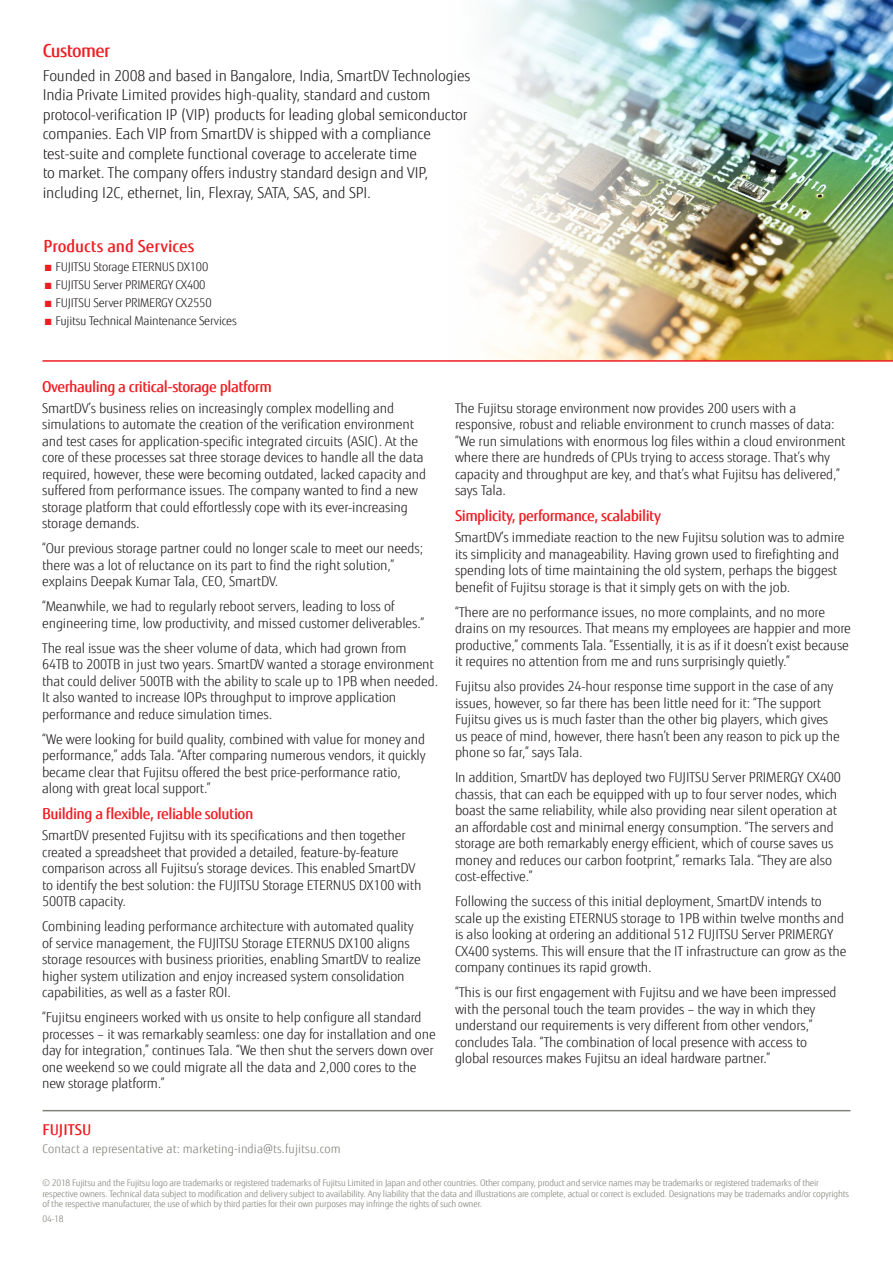
<style>
.page{position:relative;width:893px;height:1263px;background:#fff}
.page>*{position:absolute;margin:0;border:0;box-sizing:border-box;transform-origin:0 0}
.t1{font:500 18px "Fujitsu Sans";letter-spacing:-.03em;color:#ee1d23}
.Bullet{font:500 16.5px "Fujitsu Sans";color:#ee1d23}
.t2{font:300 15px/19.5px "Fujitsu Sans";letter-spacing:-.01em;color:#231f20}
.intro{font:500 15px "Fujitsu Sans";letter-spacing:-.03em;color:#ee1d23}
.intro-2{font:500 15px "Fujitsu Sans";color:#ee1d23}
.t3{font:300 13.5px/16.5px "Fujitsu Sans";letter-spacing:-.01em;color:#231f20}
.Bullet-2{font:300 12px "Fujitsu Sans";letter-spacing:-.02em;color:#231f20}
.intro-3{font:300 12px "Fujitsu Sans";letter-spacing:.005em;color:#818178}
.intro-4{font:300 9px/10.5px "Fujitsu Sans";letter-spacing:-.02em;color:#818178}
.s1{color:#ee1d23}
</style>
<div class="page">
<img style="left:753px;top:0;width:140px;height:360px">
<img style="left:487px;top:0;width:266px;height:360px">
<hr style="left:43px;top:360px;width:850px;height:2px;background:#ee1d23">
<hr style="left:43px;top:1110px;width:807px;height:1px;background:#818178">
<p class="t1" style="left:43px;top:39px;width:69px">Customer</p>
<p class="t2" style="left:43px;top:66px;width:429px">Founded in 2008 and based in Bangalore, India, SmartDV Technologies India Private Limited provides high-quality, standard and custom protocol-verification IP (VIP) products for leading global semiconductor companies. Each VIP from SmartDV is shipped with a compliance test-suite and complete functional coverage to accelerate time<br>to market. The company offers industry standard design and VIP, including I2C, ethernet, lin, Flexray, SATA, SAS, and SPI.</p>
<p class="Bullet" style="left:44px;top:236px;width:152px">Products and Services</p>
<p class="Bullet-2" style="left:44px;top:260px;width:166px"><span class="s1">■</span> FUJITSU Storage ETERNUS DX100</p>
<p class="Bullet-2" style="left:44px;top:278px;width:164px"><span class="s1">■</span> FUJITSU Server PRIMERGY CX400</p>
<p class="Bullet-2" style="left:44px;top:296px;width:170px"><span class="s1">■</span> FUJITSU Server PRIMERGY CX2550</p>
<p class="Bullet-2" style="left:44px;top:314px;width:195px"><span class="s1">■</span> Fujitsu Technical Maintenance Services</p>
<p class="intro" style="left:42px;top:377px;width:231px">Overhauling a critical-storage platform</p>
<p class="t3" style="left:42px;top:400px;width:386px">SmartDV’s business relies on increasingly complex modelling and simulations to automate the creation of the verification environment and test cases for application-specific integrated circuits (ASIC). At the core of these processes sat three storage devices to handle all the data required, however, these were becoming outdated, lacked capacity and suffered from performance issues. The company wanted to find a new storage platform that could effortlessly cope with its ever-increasing storage demands.</p>
<p class="t3" style="left:42px;top:540px;width:383px">“Our previous storage partner could no longer scale to meet our needs; there was a lot of reluctance on its part to find the right solution,” explains Deepak Kumar Tala, CEO, SmartDV.</p>
<p class="t3" style="left:42px;top:598px;width:384px">“Meanwhile, we had to regularly reboot servers, leading to loss of engineering time, low productivity, and missed customer deliverables.”</p>
<p class="t3" style="left:42px;top:640px;width:398px">The real issue was the sheer volume of data, which had grown from<br>64TB to 200TB in just two years. SmartDV wanted a storage environment that could deliver 500TB with the ability to scale up to 1PB when needed.<br>It also wanted to increase IOPs throughput to improve application performance and reduce simulation times.</p>
<p class="t3" style="left:42px;top:731px;width:385px">“We were looking for build quality, combined with value for money and performance,” adds Tala. “After comparing numerous vendors, it quickly became clear that Fujitsu offered the best price-performance ratio, along with great local support.”</p>
<p class="intro" style="left:42px;top:804px;width:213px">Building a flexible, reliable solution</p>
<p class="t3" style="left:42px;top:827px;width:381px">SmartDV presented Fujitsu with its specifications and then together created a spreadsheet that provided a detailed, feature-by-feature comparison across all Fujitsu’s storage devices. This enabled SmartDV to identify the best solution: the FUJITSU Storage ETERNUS DX100 with 500TB capacity.</p>
<p class="t3" style="left:42px;top:918px;width:380px">Combining leading performance architecture with automated quality of service management, the FUJITSU Storage ETERNUS DX100 aligns storage resources with business priorities, enabling SmartDV to realize higher system utilization and enjoy increased system consolidation capabilities, as well as a faster ROI.</p>
<p class="t3" style="left:42px;top:1009px;width:395px">“Fujitsu engineers worked with us onsite to help configure all standard processes – it was remarkably seamless: one day for installation and one day for integration,” continues Tala. “We then shut the servers down over one weekend so we could migrate all the data and 2,000 cores to the new storage platform.”</p>
<p class="intro-2" style="left:43px;top:1120px;width:50px">FUJITSU</p>
<p class="intro-3" style="left:43px;top:1141px;width:300px">Contact a representative at: marketing-india@ts.fujitsu.com</p>
<p class="t3" style="left:455px;top:400px;width:392px">The Fujitsu storage environment now provides 200 users with a responsive, robust and reliable environment to crunch masses of data: “We run simulations with enormous log files within a cloud environment where there are hundreds of CPUs trying to access storage. That’s why capacity and throughput are key, and that’s what Fujitsu has delivered,” says Tala.</p>
<p class="intro" style="left:455px;top:506px;width:208px">Simplicity, performance, scalability</p>
<p class="t3" style="left:455px;top:529px;width:391px">SmartDV’s immediate reaction to the new Fujitsu solution was to admire its simplicity and manageability. Having grown used to firefighting and spending lots of time maintaining the old system, perhaps the biggest benefit of Fujitsu storage is that it simply gets on with the job.</p>
<p class="t3" style="left:455px;top:604px;width:397px">“There are no performance issues, no more complaints, and no more drains on my resources. That means my employees are happier and more productive,” comments Tala. “Essentially, it is as if it doesn’t exist because it requires no attention from me and runs surprisingly quietly.”</p>
<p class="t3" style="left:455px;top:678px;width:386px">Fujitsu also provides 24-hour response time support in the case of any issues, however, so far there has been little need for it: “The support Fujitsu gives us is much faster than the other big players, which gives us peace of mind, however, there hasn’t been any reason to pick up the phone so far,” says Tala.</p>
<p class="t3" style="left:455px;top:769px;width:388px">In addition, SmartDV has deployed two FUJITSU Server PRIMERGY CX400 chassis, that can each be equipped with up to four server nodes, which boast the same reliability, while also providing near silent operation at an affordable cost and minimal energy consumption. “The servers and storage are both remarkably energy efficient, which of course saves us money and reduces our carbon footprint,” remarks Tala. “They are also cost-effective.”</p>
<p class="t3" style="left:455px;top:893px;width:393px">Following the success of this initial deployment, SmartDV intends to scale up the existing ETERNUS storage to 1PB within twelve months and is also looking at ordering an additional 512 FUJITSU Server PRIMERGY CX400 systems. This will ensure that the IT infrastructure can grow as the company continues its rapid growth.</p>
<p class="t3" style="left:455px;top:984px;width:383px">“This is our first engagement with Fujitsu and we have been impressed with the personal touch the team provides – the way in which they understand our requirements is very different from other vendors,” concludes Tala. “The combination of local presence with access to global resources makes Fujitsu an ideal hardware partner.”</p>
<p class="intro-4" style="left:43px;top:1177px;width:808px">© 2018 Fujitsu and the Fujitsu logo are trademarks or registered trademarks of Fujitsu Limited in Japan and other countries. Other company, product and service names may be trademarks or registered trademarks of their respective owners. Technical data subject to modification and delivery subject to availability. Any liability that the data and illustrations are complete, actual or correct is excluded. Designations may be trademarks and/or copyrights of the respective manufacturer, the use of which by third parties for their own purposes may infringe the rights of such owner.</p>
<p class="intro-4" style="left:43px;top:1213px;width:23px">04-18</p>
</div>
